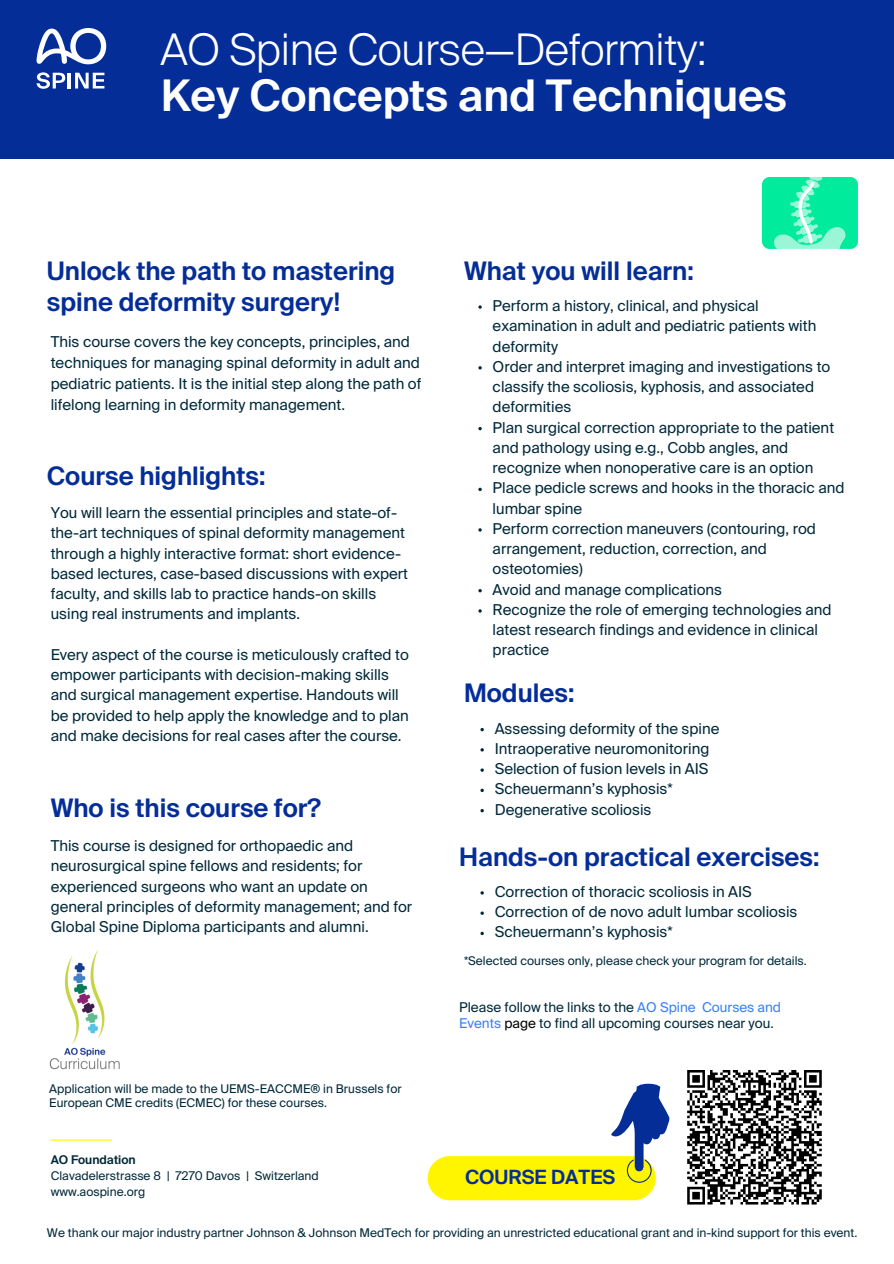
<style>
.page{position:relative;width:894px;height:1264px;background:#fff}
.page>*{position:absolute;margin:0;border:0;box-sizing:border-box;transform-origin:0 0}
.t1{font:300 43.5px "Suisse Intl";letter-spacing:-.005em;color:#fff}
.t2{font:600 43.5px "Suisse Intl";color:#fff}
.t3{font:600 25.5px/30.3px "Suisse Intl";color:#042d98}
.t4{font:600 19.65px "Suisse Intl";color:#042d98}
.t5{font:15px/20.2px "Suisse Intl";color:#00293a}
.t6{font:13.5px/15.8px "Suisse Intl";color:#00293a}
.t7{font:12px/14px "Suisse Intl";color:#00293a}
.t8{font:600 12px "Suisse Intl";color:#00293a}
.s1{color:#3b7ff6}
.s2{color:#000}
</style>
<div class="page">
<div style="left:0;top:0;width:893px;height:158px;background:#042d98"></div>
<svg style="left:37px;top:28px;width:70px;height:61px"></svg>
<svg style="left:427px;top:1083px;width:242px;height:117px"></svg>
<hr style="left:51px;top:1139px;width:60px;height:1px;background:#fff500">
<svg style="left:687px;top:1070px;width:135px;height:135px"></svg>
<img style="left:762px;top:177px;width:95px;height:71px">
<img style="left:49px;top:950px;width:71px;height:120px">
<h1 class="t1" style="left:160px;top:32px;width:547px">AO Spine Course—Deformity:</h1>
<h5 class="t2" style="left:161px;top:77px;width:627px">Key Concepts and Techniques</h5>
<h5 class="t3" style="left:47px;top:258px;width:350px">Unlock the path to mastering spine deformity surgery!</h5>
<h5 class="t5" style="left:51px;top:332px;width:372px;line-height:21px">This course covers the key concepts, principles, and techniques for managing spinal deformity in adult and pediatric patients. It is the initial step along the path of lifelong learning in deformity management.</h5>
<p class="t3" style="left:47px;top:462px;width:220px">Course highlights:</p>
<p class="t5" style="left:51px;top:504px;width:359px">You will learn the essential principles and state-of&shy;the-art techniques of spinal deformity management through a highly interactive format: short evidence&shy;based lectures, case-based discussions with expert faculty, and skills lab to practice hands-on skills using real instruments and implants.</p>
<p class="t5" style="left:51px;top:645px;width:359px">Every aspect of the course is meticulously crafted to empower participants with decision-making skills and surgical management expertise. Handouts will be provided to help apply the knowledge and to plan and make decisions for real cases after the course.</p>
<p class="t3" style="left:51px;top:794px;width:271px">Who is this course for?</p>
<h3 class="t5" style="left:51px;top:837px;width:363px">This course is designed for orthopaedic and neurosurgical spine fellows and residents; for experienced surgeons who want an update on general principles of deformity management; and for Global Spine Diploma participants and alumni.</h3>
<h3 class="t7" style="left:49px;top:1082px;width:354px">Application will be made to the UEMS-EACCME® in Brussels for<br>European CME credits (ECMEC) for these courses.</h3>
<p class="t8" style="left:51px;top:1154px;width:86px">AO Foundation</p>
<p class="t7" style="left:51px;top:1169px;width:269px">Clavadelerstrasse 8 | 7270 Davos | Switzerland</p>
<p class="t7" style="left:51px;top:1185px;width:96px">www.aospine.org</p>
<p class="t3" style="left:464px;top:258px;width:231px">What you will learn:</p>
<p class="t5" style="left:492px;top:297px;width:325px">Perform a history, clinical, and physical examination in adult and pediatric patients with deformity</p>
<h3 class="t5" style="left:492px;top:357px;width:339px">Order and interpret imaging and investigations to classify the scoliosis, kyphosis, and associated deformities</h3>
<p class="t5" style="left:492px;top:418px;width:343px">Plan surgical correction appropriate to the patient and pathology using e.g., Cobb angles, and recognize when nonoperative care is an option</p>
<p class="t5" style="left:492px;top:479px;width:353px">Place pedicle screws and hooks in the thoracic and lumbar spine</p>
<p class="t5" style="left:492px;top:519px;width:325px">Perform correction maneuvers (contouring, rod arrangement, reduction, correction, and osteotomies)</p>
<p class="t5" style="left:492px;top:580px;width:231px">Avoid and manage complications</p>
<h5 class="t5" style="left:492px;top:600px;width:340px">Recognize the role of emerging technologies and latest research findings and evidence in clinical practice</h5>
<p class="t3" style="left:464px;top:680px;width:112px">Modules:</p>
<p class="t5" style="left:494px;top:719px;width:226px">Assessing deformity of the spine</p>
<p class="t5" style="left:494px;top:739px;width:216px">Intraoperative neuromonitoring</p>
<h3 class="t5" style="left:494px;top:759px;width:215px">Selection of fusion levels in AIS</h3>
<p class="t5" style="left:494px;top:780px;width:179px">Scheuermann’s kyphosis*</p>
<p class="t5" style="left:494px;top:800px;width:158px">Degenerative scoliosis</p>
<p class="t3" style="left:459px;top:843px;width:362px">Hands-on practical exercises:</p>
<p class="t5" style="left:494px;top:882px;width:259px">Correction of thoracic scoliosis in AIS</p>
<p class="t5" style="left:494px;top:902px;width:304px">Correction of de novo adult lumbar scoliosis</p>
<h5 class="t5" style="left:494px;top:923px;width:179px">Scheuermann’s kyphosis*</h5>
<p class="t7" style="left:464px;top:954px;width:344px">*Selected courses only, please check your program for details.</p>
<h3 class="t6" style="left:459px;top:1000px;width:323px">Please follow the links to the <span class="s1">AO Spine Courses and<br>Events</span> <span class="s2">page</span> to find all upcoming courses near you.</h3>
<p class="t4" style="left:465px;top:1169px;width:152px">COURSE DATES</p>
<h3 class="t7" style="left:47px;top:1227px;width:811px">We thank our major industry partner Johnson &amp; Johnson MedTech for providing an unrestricted educational grant and in-kind support for this event.</h3>
</div>
